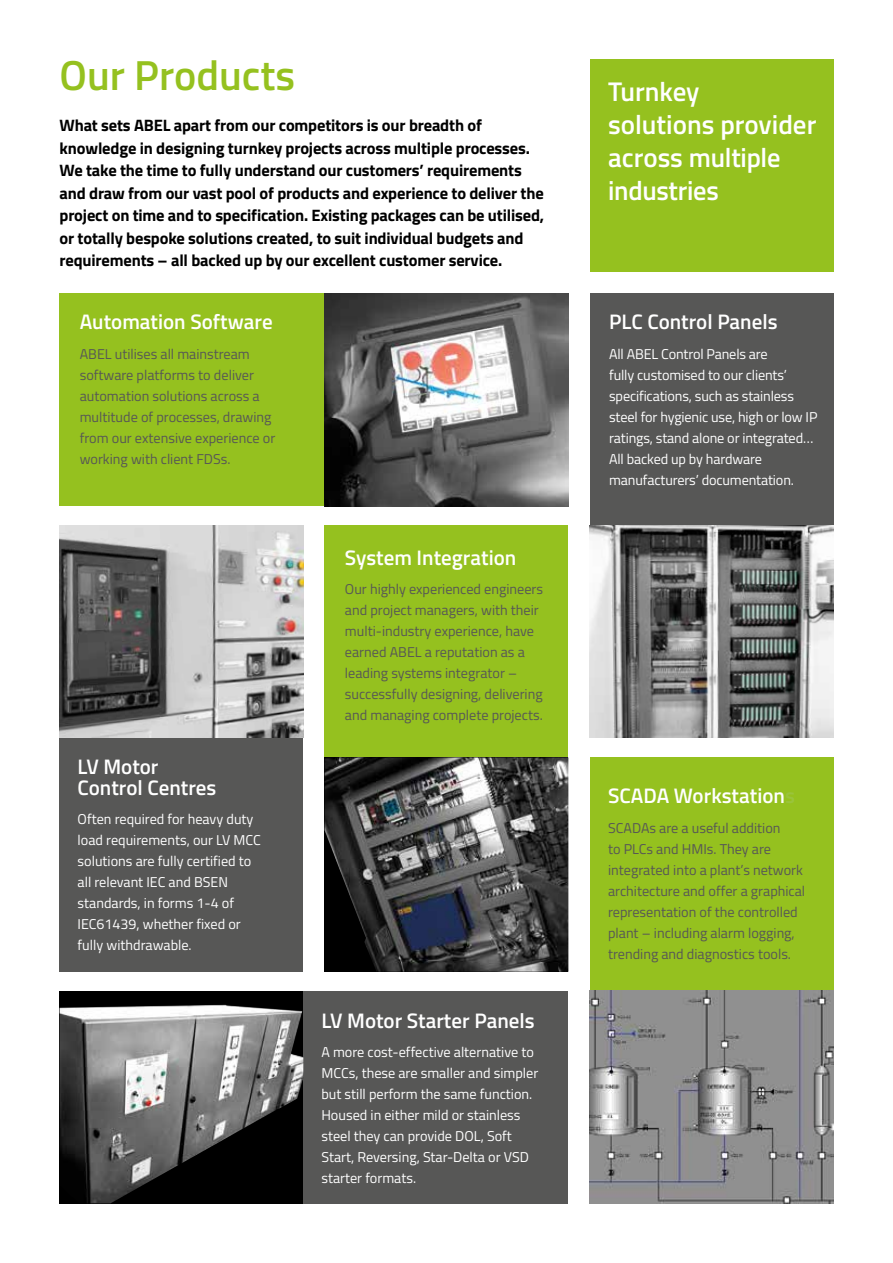
<style>
.page{position:relative;width:893px;height:1263px;background:#fff}
.page>*{position:absolute;margin:0;border:0;box-sizing:border-box;transform-origin:0 0}
.t1{font:600 42px "Titillium Web";color:#95c11f}
.t2{font:600 27px/33px "Titillium Web";letter-spacing:-.005em;color:#fff}
.t3{font:600 21px/21px "Titillium Web";color:#fff}
.t4{font:700 16.5px/22.5px "Titillium Web";letter-spacing:-.01em;color:#000}
.t5{font:14.25px/21px "Titillium Web";color:#fff}
.t6{font:14.25px/21px "Titillium Web";color:#575756}
.s1{color:#9ac43c}
</style>
<div class="page">
<div style="left:60px;top:293px;width:508px;height:213px;background:#95c11f"></div>
<div style="left:60px;top:991px;width:508px;height:212px;background:#575756"></div>
<div style="left:590px;top:293px;width:243px;height:445px;background:#575756"></div>
<div style="left:325px;top:525px;width:243px;height:447px;background:#95c11f"></div>
<div style="left:60px;top:525px;width:243px;height:447px;background:#575756"></div>
<div style="left:590px;top:757px;width:243px;height:446px;background:#95c11f"></div>
<img style="left:590px;top:525px;width:243px;height:213px">
<img style="left:60px;top:525px;width:243px;height:213px">
<img style="left:325px;top:757px;width:243px;height:215px">
<img style="left:590px;top:991px;width:243px;height:212px">
<img style="left:325px;top:293px;width:243px;height:213px">
<div style="left:60px;top:991px;width:243px;height:212px;background:#000"></div>
<img style="left:60px;top:1004px;width:243px;height:199px">
<div style="left:590px;top:60px;width:243px;height:212px;background:#95c11f"></div>
<h1 class="t1" style="left:60px;top:44px;width:237px">Our Products</h1>
<p class="t4" style="left:60px;top:113px;width:486px">What sets ABEL apart from our competitors is our breadth of knowledge in designing turnkey projects across multiple processes.<br>We take the time to fully understand our customers’ requirements and draw from our vast pool of products and experience to deliver the project on time and to specification. Existing packages can be utilised, or totally bespoke solutions created, to suit individual budgets and requirements – all backed up by our excellent customer service.</p>
<h3 class="t3" style="left:80px;top:310px;width:194px">Automation Software</h3>
<p class="t6" style="left:80px;top:343px;width:197px">ABEL utilises all mainstream software platforms to deliver automation solutions across a multitude of processes, drawing from our extensive experience or working with client FDSs.</p>
<h3 class="t3" style="left:78px;top:755px;width:140px">LV Motor<br>Control Centres</h3>
<p class="t5" style="left:78px;top:808px;width:185px">Often required for heavy duty load requirements, our LV MCC solutions are fully certified to all relevant IEC and BSEN standards, in forms 1-4 of<br>IEC61439, whether fixed or fully withdrawable.</p>
<h3 class="t3" style="left:345px;top:546px;width:173px">System Integration</h3>
<p class="t6" style="left:345px;top:578px;width:200px">Our highly experienced engineers and project managers, with their multi-industry experience, have earned ABEL a reputation as a leading systems integrator – successfully designing, delivering and managing complete projects.</p>
<h3 class="t3" style="left:321px;top:1009px;width:215px">LV Motor Starter Panels</h3>
<p class="t5" style="left:321px;top:1041px;width:218px">A more cost-effective alternative to<br>MCCs, these are smaller and simpler but still perform the same function.<br>Housed in either mild or stainless steel they can provide DOL, Soft<br>Start, Reversing, Star-Delta or VSD starter formats.</p>
<h2 class="t2" style="left:608px;top:73px;width:210px">Turnkey<br>solutions provider across multiple industries</h2>
<h3 class="t3" style="left:609px;top:310px;width:170px">PLC Control Panels</h3>
<p class="t5" style="left:609px;top:343px;width:210px">All ABEL Control Panels are<br>fully customised to our clients’ specifications, such as stainless steel for hygienic use, high or low IP ratings, stand alone or integrated…<br>All backed up by hardware manufacturers’ documentation.</p>
<h3 class="t3" style="left:608px;top:784px;width:188px">SCADA Workstation<span class="s1">s</span></h3>
<p class="t6" style="left:608px;top:816px;width:199px">SCADAs are a useful addition<br>to PLCs and HMIs. They are integrated into a plant’s network architecture and offer a graphical representation of the controlled plant – including alarm logging, trending and diagnostics tools.</p>
</div>
